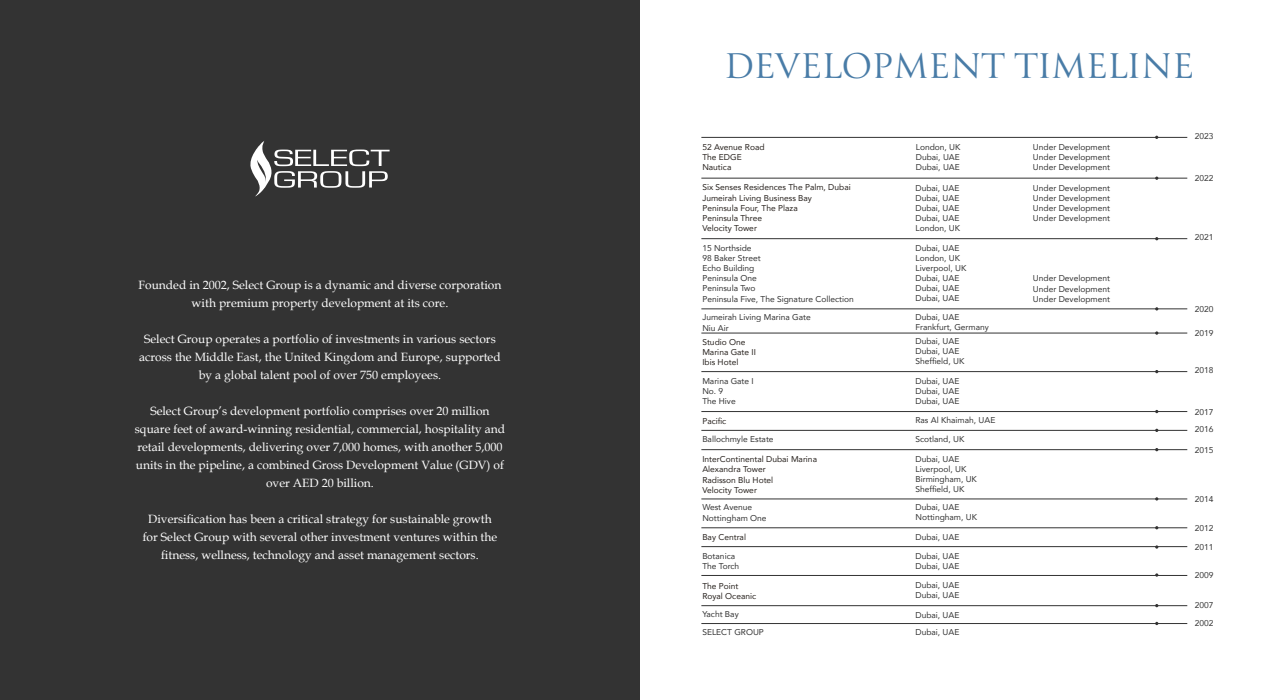
<style>
.page{position:relative;width:1280px;height:700px;background:#333}
.page>*{position:absolute;margin:0;border:0;box-sizing:border-box;transform-origin:0 0}
.t1{font:40px "Canto";color:#497ca7}
.t2{font:12px/18px "Book Antiqua";color:#fff;text-align:center}
.t3{font:8.4px/10.1px "Avenir";color:#333}
.t4{font:8.4px/10.1px "Avenir";color:#28221e}
</style>
<div class="page">
<div style="left:640px;top:0;width:640px;height:700px;background:#fff"></div>
<svg style="left:250px;top:141px;width:140px;height:56px"></svg>
<hr style="left:701px;top:239px;width:486px;height:1px;background:#333">
<hr style="left:701px;top:178px;width:486px;height:1px;background:#333">
<hr style="left:701px;top:309px;width:486px;height:1px;background:#333">
<hr style="left:701px;top:333px;width:486px;height:1px;background:#333">
<hr style="left:701px;top:371px;width:486px;height:1px;background:#333">
<hr style="left:701px;top:411px;width:486px;height:1px;background:#333">
<hr style="left:701px;top:430px;width:486px;height:1px;background:#333">
<hr style="left:701px;top:449px;width:486px;height:1px;background:#333">
<hr style="left:701px;top:499px;width:486px;height:1px;background:#333">
<hr style="left:701px;top:528px;width:486px;height:1px;background:#333">
<hr style="left:701px;top:546px;width:486px;height:1px;background:#333">
<hr style="left:701px;top:575px;width:486px;height:1px;background:#333">
<hr style="left:701px;top:606px;width:486px;height:1px;background:#333">
<hr style="left:701px;top:623px;width:486px;height:1px;background:#333">
<hr style="left:701px;top:137px;width:486px;height:1px;background:#333">
<h2 class="t2" style="left:138px;top:276px;width:365px">Founded in 2002, Select Group is a dynamic and diverse corporation with premium property development at its core.</h2>
<h2 class="t2" style="left:139px;top:330px;width:363px">Select Group operates a portfolio of investments in various sectors across the Middle East, the United Kingdom and Europe, supported by a global talent pool of over 750 employees.</h2>
<p class="t2" style="left:135px;top:402px;width:372px">Select Group’s development portfolio comprises over 20 million square feet of award-winning residential, commercial, hospitality and retail developments, delivering over 7,000 homes, with another 5,000 units in the pipeline, a combined Gross Development Value (GDV) of over AED 20 billion.</p>
<h2 class="t2" style="left:143px;top:510px;width:356px">Diversification has been a critical strategy for sustainable growth for Select Group with several other investment ventures within the fitness, wellness, technology and asset management sectors.</h2>
<h1 class="t1" style="left:725px;top:42px;width:471px">DEVELOPMENT TIMELINE</h1>
<p class="t4" style="left:702px;top:141px;width:64px">52 Avenue Road<br>The EDGE<br>Nautica</p>
<p class="t3" style="left:916px;top:141px;width:46px;text-align:justify">London, UK Dubai, UAE Dubai, UAE</p>
<p class="t3" style="left:1033px;top:141px;width:79px;text-align:justify">Under Development Under Development Under Development</p>
<p class="t4" style="left:702px;top:182px;width:150px">Six Senses Residences The Palm, Dubai<br>Jumeirah Living Business Bay<br>Peninsula Four, The Plaza<br>Peninsula Three<br>Velocity Tower</p>
<p class="t3" style="left:915px;top:182px;width:46px;text-align:justify">Dubai, UAE Dubai, UAE Dubai, UAE Dubai, UAE London, UK</p>
<p class="t3" style="left:702px;top:243px;width:153px">15 Northside<br>98 Baker Street<br>Echo Building<br>Peninsula One<br>Peninsula Two<br>Peninsula Five, The Signature Collection</p>
<p class="t3" style="left:915px;top:242px;width:53px">Dubai, UAE<br>London, UK<br>Liverpool, UK<br>Dubai, UAE<br>Dubai, UAE<br>Dubai, UAE</p>
<p class="t3" style="left:702px;top:312px;width:110px">Jumeirah Living Marina Gate<br>Niu Air</p>
<p class="t3" style="left:915px;top:312px;width:75px">Dubai, UAE<br>Frankfurt, Germany</p>
<p class="t4" style="left:702px;top:336px;width:55px">Studio One<br>Marina Gate II<br>Ibis Hotel</p>
<p class="t3" style="left:915px;top:336px;width:50px">Dubai, UAE<br>Dubai, UAE<br>Sheffield, UK</p>
<p class="t3" style="left:702px;top:376px;width:53px">Marina Gate I<br>No. 9<br>The Hive</p>
<p class="t3" style="left:915px;top:376px;width:46px;text-align:justify">Dubai, UAE Dubai, UAE Dubai, UAE</p>
<p class="t4" style="left:702px;top:416px;width:26px">Pacific</p>
<p class="t3" style="left:915px;top:415px;width:81px">Ras Al Khaimah, UAE</p>
<p class="t3" style="left:702px;top:434px;width:73px">Ballochmyle Estate</p>
<p class="t3" style="left:915px;top:434px;width:50px">Scotland, UK</p>
<p class="t4" style="left:702px;top:454px;width:116px">InterContinental Dubai Marina<br>Alexandra Tower<br>Radisson Blu Hotel<br>Velocity Tower</p>
<p class="t3" style="left:915px;top:454px;width:63px">Dubai, UAE<br>Liverpool, UK<br>Birmingham, UK<br>Sheffield, UK</p>
<p class="t3" style="left:702px;top:502px;width:66px">West Avenue<br>Nottingham One</p>
<p class="t3" style="left:915px;top:502px;width:63px">Dubai, UAE<br>Nottingham, UK</p>
<p class="t4" style="left:702px;top:532px;width:45px">Bay Central</p>
<p class="t3" style="left:915px;top:531px;width:46px">Dubai, UAE</p>
<p class="t3" style="left:702px;top:551px;width:39px">Botanica<br>The Torch</p>
<p class="t3" style="left:915px;top:551px;width:46px">Dubai, UAE<br>Dubai, UAE</p>
<p class="t4" style="left:702px;top:580px;width:55px">The Point<br>Royal Oceanic</p>
<p class="t3" style="left:915px;top:580px;width:46px">Dubai, UAE<br>Dubai, UAE</p>
<p class="t3" style="left:702px;top:609px;width:38px">Yacht Bay</p>
<p class="t3" style="left:915px;top:610px;width:46px">Dubai, UAE</p>
<p class="t3" style="left:702px;top:627px;width:63px">SELECT GROUP</p>
<p class="t3" style="left:915px;top:626px;width:46px">Dubai, UAE</p>
<p class="t3" style="left:1033px;top:183px;width:79px;text-align:justify">Under Development Under Development Under Development Under Development</p>
<p class="t3" style="left:1033px;top:273px;width:79px;text-align:justify">Under Development Under Development Under Development</p>
<p class="t3" style="left:1195px;top:131px;width:20px">2023</p>
<p class="t3" style="left:1195px;top:173px;width:20px">2022</p>
<p class="t3" style="left:1195px;top:232px;width:20px">2021</p>
<p class="t3" style="left:1195px;top:304px;width:20px">2020</p>
<p class="t3" style="left:1195px;top:328px;width:20px">2019</p>
<p class="t3" style="left:1195px;top:364px;width:20px">2018</p>
<p class="t3" style="left:1195px;top:406px;width:20px">2017</p>
<p class="t3" style="left:1195px;top:424px;width:20px">2016</p>
<p class="t3" style="left:1195px;top:444px;width:20px">2015</p>
<p class="t3" style="left:1195px;top:494px;width:20px">2014</p>
<p class="t3" style="left:1195px;top:522px;width:20px">2012</p>
<p class="t3" style="left:1195px;top:542px;width:20px">2011</p>
<p class="t3" style="left:1195px;top:570px;width:20px">2009</p>
<p class="t3" style="left:1195px;top:600px;width:20px">2007</p>
<p class="t3" style="left:1195px;top:618px;width:20px">2002</p>
</div>
